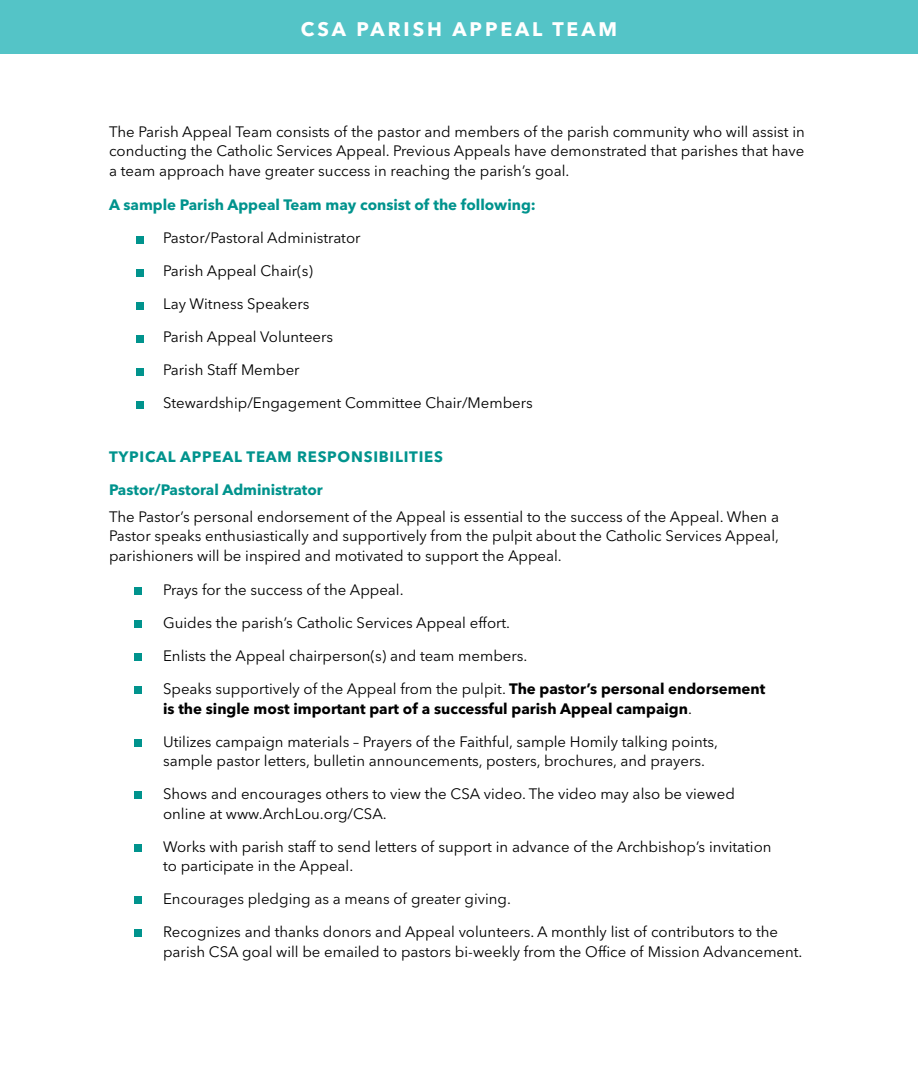
<style>
.page{position:relative;width:918px;height:1080px;background:#fff}
.page>*{position:absolute;margin:0;border:0;box-sizing:border-box;transform-origin:0 0}
.t1{font:700 19.5px "Avenir Next LT Pro";letter-spacing:.15em;color:#fff}
.t2{font:15px/19.5px "Avenir Next LT Pro";color:#000}
.t3{font:700 15px/19.5px "Avenir Next LT Pro";color:#000}
.t4{font:700 15px "Avenir Next LT Pro";color:#00938d}
.t5{font:700 15px "Avenir Next LT Pro";letter-spacing:.05em;color:#00938d}
.s1{font-weight:400}
</style>
<div class="page">
<div style="left:0;top:0;width:918px;height:53px;background:#54c4c7"></div>
<div style="left:136px;top:236px;width:8px;height:7px;background:#00938d"></div>
<div style="left:136px;top:269px;width:8px;height:7px;background:#00938d"></div>
<div style="left:136px;top:302px;width:8px;height:7px;background:#00938d"></div>
<div style="left:136px;top:335px;width:8px;height:7px;background:#00938d"></div>
<div style="left:136px;top:368px;width:8px;height:7px;background:#00938d"></div>
<div style="left:136px;top:401px;width:8px;height:7px;background:#00938d"></div>
<div style="left:135px;top:587px;width:7px;height:8px;background:#00938d"></div>
<div style="left:135px;top:620px;width:7px;height:8px;background:#00938d"></div>
<div style="left:135px;top:653px;width:7px;height:8px;background:#00938d"></div>
<div style="left:135px;top:686px;width:7px;height:8px;background:#00938d"></div>
<div style="left:135px;top:739px;width:7px;height:8px;background:#00938d"></div>
<div style="left:135px;top:791px;width:7px;height:8px;background:#00938d"></div>
<div style="left:135px;top:844px;width:7px;height:8px;background:#00938d"></div>
<div style="left:135px;top:896px;width:7px;height:8px;background:#00938d"></div>
<div style="left:135px;top:929px;width:7px;height:8px;background:#00938d"></div>
<h1 class="t1" style="left:301px;top:17px;width:318px">CSA PARISH APPEAL TEAM</h1>
<p class="t2" style="left:109px;top:122px;width:697px;text-align:justify">The Parish Appeal Team consists of the pastor and members of the parish community who will assist in conducting the Catholic Services Appeal. Previous Appeals have demonstrated that parishes that have a team approach have greater success in reaching the parish’s goal.</p>
<p class="t4" style="left:109px;top:196px;width:428px">A sample Parish Appeal Team may consist of the following:</p>
<p class="t2" style="left:163px;top:228px;width:199px">Pastor/Pastoral Administrator</p>
<p class="t2" style="left:163px;top:261px;width:151px">Parish Appeal Chair(s)</p>
<p class="t2" style="left:163px;top:294px;width:148px">Lay Witness Speakers</p>
<p class="t2" style="left:163px;top:327px;width:172px">Parish Appeal Volunteers</p>
<p class="t2" style="left:163px;top:360px;width:138px">Parish Staff Member</p>
<p class="t2" style="left:163px;top:393px;width:371px">Stewardship/Engagement Committee Chair/Members</p>
<p class="t5" style="left:109px;top:448px;width:335px">TYPICAL APPEAL TEAM RESPONSIBILITIES</p>
<p class="t4" style="left:109px;top:481px;width:215px">Pastor/Pastoral Administrator</p>
<p class="t2" style="left:109px;top:507px;width:672px;text-align:justify">The Pastor’s personal endorsement of the Appeal is essential to the success of the Appeal. When a Pastor speaks enthusiastically and supportively from the pulpit about the Catholic Services Appeal, parishioners will be inspired and motivated to support the Appeal.</p>
<p class="t2" style="left:163px;top:580px;width:242px">Prays for the success of the Appeal.</p>
<p class="t2" style="left:163px;top:613px;width:348px">Guides the parish’s Catholic Services Appeal effort.</p>
<p class="t2" style="left:163px;top:646px;width:366px">Enlists the Appeal chairperson(s) and team members.</p>
<p class="t3" style="left:163px;top:679px;width:604px"><span class="s1">Speaks supportively of the Appeal from the pulpit.</span> The pastor’s personal endorsement is the single most important part of a successful parish Appeal campaign<span class="s1">.</span></p>
<p class="t2" style="left:163px;top:732px;width:557px">Utilizes campaign materials – Prayers of the Faithful, sample Homily talking points, sample pastor letters, bulletin announcements, posters, brochures, and prayers.</p>
<p class="t2" style="left:163px;top:784px;width:573px">Shows and encourages others to view the CSA video. The video may also be viewed online at www.ArchLou.org/CSA.</p>
<p class="t2" style="left:163px;top:837px;width:610px">Works with parish staff to send letters of support in advance of the Archbishop’s invitation to participate in the Appeal.</p>
<p class="t2" style="left:163px;top:889px;width:349px">Encourages pledging as a means of greater giving.</p>
<p class="t2" style="left:163px;top:922px;width:641px">Recognizes and thanks donors and Appeal volunteers. A monthly list of contributors to the parish CSA goal will be emailed to pastors bi-weekly from the Office of Mission Advancement.</p>
</div>
